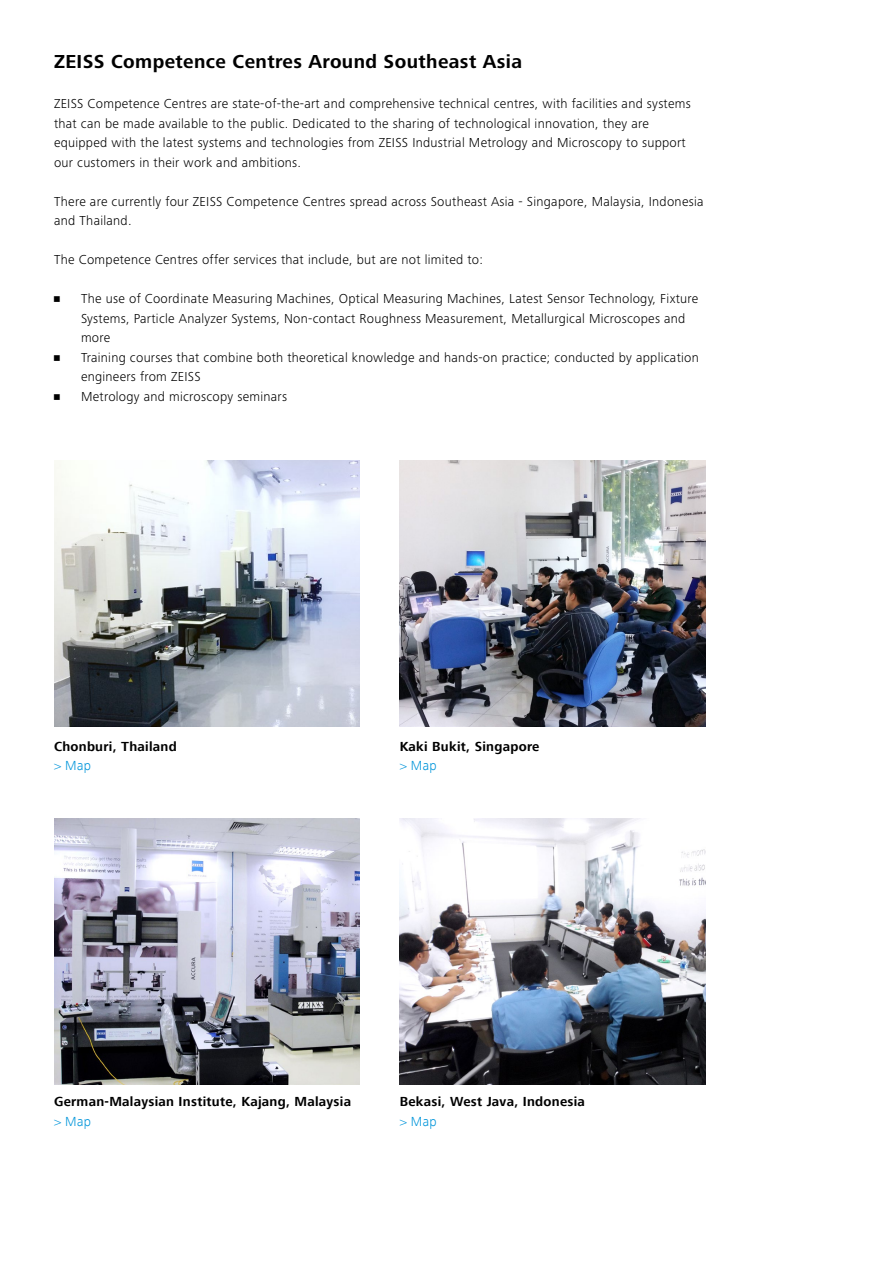
<style>
.page{position:relative;width:893px;height:1263px;background:#fff}
.page>*{position:absolute;margin:0;border:0;box-sizing:border-box;transform-origin:0 0}
.t1{font:700 19.5px "Zeiss Frutiger Next Pro";letter-spacing:.02em;color:#000}
.t2{font:300 13.5px/19.5px "Zeiss Frutiger Next Pro";letter-spacing:.02em;color:#000}
.t3{font:700 13.5px "ZEISS Frutiger Next W1 G";letter-spacing:.02em;color:#000}
.t4{font:300 13.5px "ZEISS Frutiger Next W1 G";letter-spacing:.02em;color:#0095da}
</style>
<div class="page">
<img style="left:54px;top:461px;width:306px;height:265px">
<img style="left:400px;top:461px;width:305px;height:265px">
<img style="left:400px;top:818px;width:305px;height:266px">
<img style="left:54px;top:818px;width:306px;height:266px">
<h1 class="t1" style="left:54px;top:50px;width:470px">ZEISS Competence Centres Around Southeast Asia</h1>
<p class="t2" style="left:54px;top:94px;width:638px">ZEISS Competence Centres are state-of-the-art and comprehensive technical centres, with facilities and systems that can be made available to the public. Dedicated to the sharing of technological innovation, they are equipped with the latest systems and technologies from ZEISS Industrial Metrology and Microscopy to support our customers in their work and ambitions.</p>
<p class="t2" style="left:54px;top:191px;width:651px">There are currently four ZEISS Competence Centres spread across Southeast Asia - Singapore, Malaysia, Indonesia and Thailand.</p>
<p class="t2" style="left:54px;top:250px;width:431px">The Competence Centres offer services that include, but are not limited to:</p>
<p class="t2" style="left:81px;top:289px;width:619px;text-indent:-27px">• The use of Coordinate Measuring Machines, Optical Measuring Machines, Latest Sensor Technology, Fixture<br>Systems, Particle Analyzer Systems, Non-contact Roughness Measurement, Metallurgical Microscopes and more</p>
<p class="t2" style="left:81px;top:347px;width:619px;text-indent:-27px">• Training courses that combine both theoretical knowledge and hands-on practice; conducted by application engineers from ZEISS</p>
<p class="t2" style="left:54px;top:386px;width:235px">• Metrology and microscopy seminars</p>
<p class="t3" style="left:54px;top:739px;width:124px">Chonburi, Thailand</p>
<p class="t4" style="left:54px;top:758px;width:38px">&gt; Map</p>
<p class="t3" style="left:400px;top:739px;width:141px">Kaki Bukit, Singapore</p>
<p class="t4" style="left:400px;top:758px;width:38px">&gt; Map</p>
<p class="t3" style="left:54px;top:1094px;width:299px">German-Malaysian Institute, Kajang, Malaysia</p>
<p class="t4" style="left:54px;top:1113px;width:38px">&gt; Map</p>
<p class="t3" style="left:400px;top:1094px;width:187px">Bekasi, West Java, Indonesia</p>
<p class="t4" style="left:400px;top:1113px;width:38px">&gt; Map</p>
</div>
